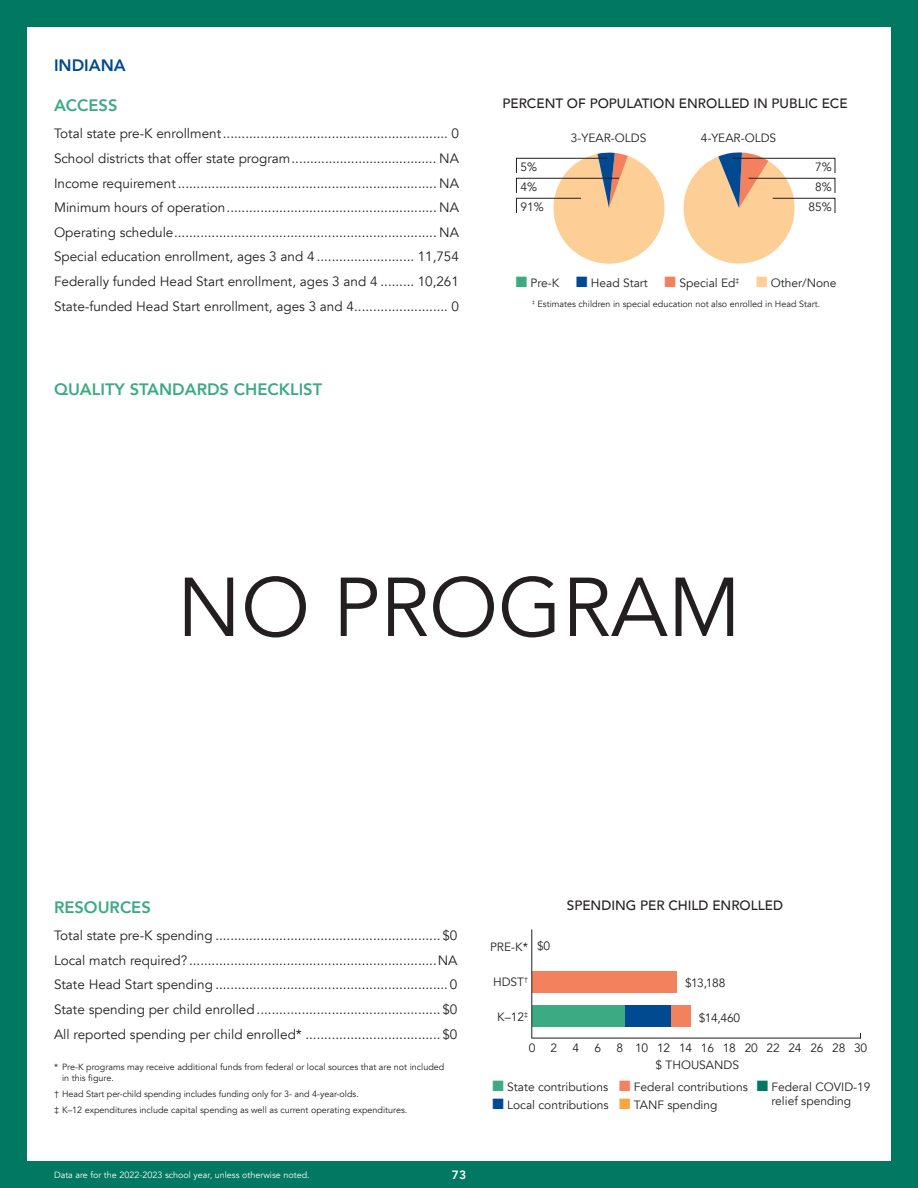
<style>
.page{position:relative;width:918px;height:1188px;background:#007862}
.page>*{position:absolute;margin:0;border:0;box-sizing:border-box;transform-origin:0 0}
.t1{font:82.5px "Avenir";color:#231f20}
.t2{font:800 16.5px "Avenir";color:#3cab83}
.t3{font:800 16.5px "Avenir";color:#014990}
.t4{font:13.5px "Avenir";color:#231f20}
.t5{font:500 13.5px "Avenir";color:#231f20}
.t6{font:12px/20px "Avenir";color:#231f20;text-align:center}
.t7{font:12px "Avenir";letter-spacing:-.02em;color:#231f20}
.t8{font:800 12px "Avenir";color:#fff}
.t9{font:9px/10.5px "Avenir";color:#231f20}
.t10{font:9px "Avenir";color:#fff}
.s1{color:#3cab83}
.s2{color:#014990}
.s3{color:#f4815d}
.s4{color:#fdcf96}
.s5{color:#faa63f}
.s6{color:#007862}
</style>
<div class="page">
<div style="left:27px;top:27px;width:864px;height:1134px;background:#fff"></div>
<div style="left:532px;top:972px;width:145px;height:21px;background:#f4815d"></div>
<div style="left:671px;top:1006px;width:20px;height:21px;background:#f4815d"></div>
<div style="left:625px;top:1006px;width:46px;height:21px;background:#014990"></div>
<div style="left:532px;top:1006px;width:93px;height:21px;background:#3cab83"></div>
<hr style="left:532px;top:1038px;width:329px;height:1px;background:#231f20">
<hr style="left:531px;top:929px;width:1px;height:109px;background:#231f20">
<svg style="left:516px;top:152px;width:320px;height:112px"></svg>
<p class="t3" style="left:54px;top:52px;width:73px">INDIANA</p>
<p class="t2" style="left:54px;top:92px;width:65px">ACCESS</p>
<p class="t4" style="left:54px;top:126px;width:406px">Total state pre-K enrollment............................................................ 0</p>
<p class="t4" style="left:54px;top:150px;width:407px">School districts that offer state program....................................... NA</p>
<p class="t4" style="left:54px;top:175px;width:407px">Income requirement..................................................................... NA</p>
<p class="t4" style="left:54px;top:199px;width:407px">Minimum hours of operation........................................................ NA</p>
<p class="t4" style="left:54px;top:224px;width:407px">Operating schedule...................................................................... NA</p>
<p class="t4" style="left:54px;top:249px;width:406px">Special education enrollment, ages 3 and 4 .......................... 11,754</p>
<p class="t4" style="left:54px;top:273px;width:406px">Federally funded Head Start enrollment, ages 3 and 4 ......... 10,261</p>
<p class="t4" style="left:54px;top:298px;width:406px">State-funded Head Start enrollment, ages 3 and 4......................... 0</p>
<p class="t2" style="left:54px;top:376px;width:270px">QUALITY STANDARDS CHECKLIST</p>
<p class="t5" style="left:502px;top:92px;width:347px">PERCENT OF POPULATION ENROLLED IN PUBLIC ECE</p>
<p class="t6" style="left:521px;top:157px;width:25px;text-align:left">5%<br>4%<br>91%</p>
<p class="t6" style="left:571px;top:128px;width:77px">3-YEAR-OLDS</p>
<p class="t6" style="left:701px;top:128px;width:77px">4-YEAR-OLDS</p>
<p class="t6" style="left:815px;top:157px;width:18px">7%</p>
<p class="t6" style="left:815px;top:177px;width:18px">8%</p>
<p class="t6" style="left:808px;top:197px;width:25px">85%</p>
<p class="t6" style="left:516px;top:273px;width:322px"><span class="s1">■</span> Pre-K <span class="s2">■</span> Head Start <span class="s3">■</span> Special Ed<sup>‡</sup> <span class="s4">■</span> Other/None</p>
<p class="t9" style="left:532px;top:299px;width:290px"><sup>‡</sup> Estimates children in special education not also enrolled in Head Start.</p>
<p class="t1" style="left:177px;top:558px;width:566px">NO PROGRAM</p>
<p class="t2" style="left:54px;top:894px;width:98px">RESOURCES</p>
<p class="t4" style="left:54px;top:928px;width:405px">Total state pre-K spending ............................................................ $0</p>
<p class="t4" style="left:54px;top:952px;width:405px">Local match required? ..................................................................NA</p>
<p class="t4" style="left:54px;top:977px;width:405px">State Head Start spending .............................................................. 0</p>
<p class="t4" style="left:54px;top:1001px;width:405px">State spending per child enrolled................................................. $0</p>
<p class="t4" style="left:54px;top:1026px;width:405px">All reported spending per child enrolled* .................................... $0</p>
<p class="t9" style="left:62px;top:1062px;width:384px;text-indent:-8px">* Pre-K programs may receive additional funds from federal or local sources that are not included in this figure.</p>
<p class="t9" style="left:54px;top:1089px;width:306px">† Head Start per-child spending includes funding only for 3- and 4-year-olds.</p>
<p class="t9" style="left:54px;top:1105px;width:355px">‡ K–12 expenditures include capital spending as well as current operating expenditures.</p>
<p class="t10" style="left:54px;top:1170px;width:257px">Data are for the 2022-2023 school year, unless otherwise noted.</p>
<p class="t8" style="left:452px;top:1166px;width:16px">73</p>
<p class="t6" style="left:490px;top:937px;width:40px">PRE-K*</p>
<p class="t6" style="left:537px;top:936px;width:15px">$0</p>
<p class="t6" style="left:493px;top:972px;width:37px">HDST<sup>†</sup></p>
<p class="t6" style="left:497px;top:1007px;width:32px">K–12<sup>‡</sup></p>
<p class="t5" style="left:567px;top:894px;width:218px">SPENDING PER CHILD ENROLLED</p>
<p class="t6" style="left:685px;top:973px;width:42px">$13,188</p>
<p class="t6" style="left:699px;top:1008px;width:43px">$14,460</p>
<p class="t6" style="left:529px;top:1038px;width:30px">0 2</p>
<p class="t6" style="left:572px;top:1038px;width:8px">4</p>
<p class="t6" style="left:595px;top:1038px;width:8px">6</p>
<p class="t7" style="left:617px;top:1041px;width:252px">8 10 12 14 16 18 20 22 24 26 28 30</p>
<p class="t6" style="left:492px;top:1077px;width:117px"><span class="s1">■</span> State contributions</p>
<p class="t6" style="left:492px;top:1095px;width:118px"><span class="s2">■</span> Local contributions</p>
<p class="t6" style="left:655px;top:1055px;width:85px">$ THOUSANDS</p>
<p class="t6" style="left:619px;top:1077px;width:130px"><span class="s3">■</span> Federal contributions</p>
<p class="t6" style="left:619px;top:1095px;width:100px"><span class="s5">■</span> TANF spending</p>
<p class="t6" style="left:757px;top:1080px;width:115px;line-height:14.4px"><span class="s6">■</span> Federal COVID-19 relief spending</p>
</div>
